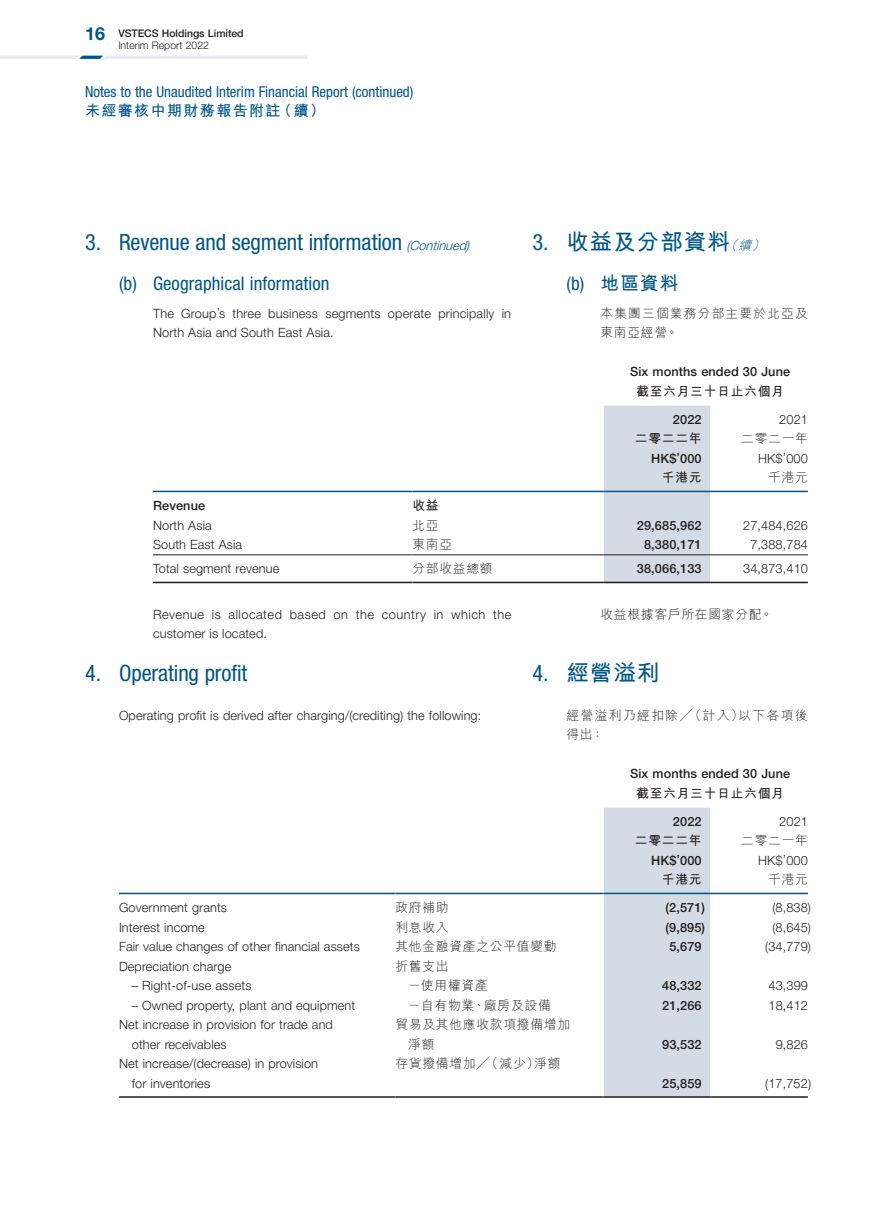
<style>
.page{position:relative;width:893px;height:1212px;background:#fff}
.page>*{position:absolute;margin:0;border:0;box-sizing:border-box;transform-origin:0 0}
.t1{font:condensed 22.5px "Helvetica Neue LT Std";letter-spacing:-.005em;color:#005587}
.t2{font:700 22.5px "M Hei HK";letter-spacing:.045em;color:#005587}
.t3{font:condensed 18.75px "Helvetica Neue LT Std";letter-spacing:.005em;color:#005587}
.t4{font:700 18.75px "M Hei HK";color:#005587}
.t5{font:700 18px "Helvetica Neue LT Std";color:#005587}
.t6{font:condensed 15px "Helvetica Neue LT Std";color:#005587}
.t7{font:700 15px "M Hei HK";letter-spacing:.095em;color:#005587}
.t8{font:300 12.75px/19.5px "Helvetica Neue LT Std";letter-spacing:.01em;color:#231f20}
.t9{font:500 12.75px "Helvetica Neue LT Std";letter-spacing:.01em;color:#231f20}
.t10{font:300 12.75px/19.5px "M Hei HK";letter-spacing:.06em;color:#231f20}
.t11{font:300 12.75px/19.5px "Helvetica Neue LT Std";letter-spacing:.04em;color:#231f20}
.t12{font:700 12.75px "M Hei HK";letter-spacing:.06em;color:#231f20}
.t13{font:300 12.75px/19.5px "M Hei HK";letter-spacing:.09em;color:#231f20}
.t14{font:300 12.75px/19.5px "M Hei HK";letter-spacing:.11em;color:#231f20}
.t15{font:500 10.5px "Helvetica Neue LT Std";color:#231f20}
.t16{font:300 10.5px "Helvetica Neue LT Std";color:#231f20}
.s1{font-weight:300;font-style:italic;font-stretch:normal;font-size:12.75px}
.s2{font-family:"Helvetica Neue LT Std";font-weight:400;font-stretch:condensed}
.s3{font-weight:300;font-style:italic;font-size:12.75px}
</style>
<div class="page">
<svg style="left:0;top:56px;width:307px;height:3px"></svg>
<div style="left:604px;top:406px;width:106px;height:176px;background:#d5dbe4"></div>
<hr style="left:153px;top:491px;width:259px;height:1px;background:#005587">
<hr style="left:412px;top:491px;width:192px;height:1px;background:#005587">
<hr style="left:604px;top:491px;width:106px;height:1px;background:#005587">
<hr style="left:710px;top:491px;width:98px;height:1px;background:#005587">
<hr style="left:153px;top:554px;width:259px;height:1px;background:#231f20">
<hr style="left:412px;top:554px;width:192px;height:1px;background:#231f20">
<hr style="left:604px;top:554px;width:106px;height:1px;background:#231f20">
<hr style="left:710px;top:554px;width:98px;height:1px;background:#231f20">
<hr style="left:153px;top:582px;width:259px;height:1px;background:#231f20">
<hr style="left:412px;top:582px;width:192px;height:1px;background:#231f20">
<hr style="left:604px;top:582px;width:106px;height:1px;background:#231f20">
<hr style="left:710px;top:582px;width:98px;height:1px;background:#231f20">
<div style="left:604px;top:808px;width:106px;height:288px;background:#d5dbe4"></div>
<hr style="left:119px;top:893px;width:276px;height:1px;background:#005587">
<hr style="left:395px;top:893px;width:209px;height:1px;background:#005587">
<hr style="left:604px;top:893px;width:106px;height:1px;background:#005587">
<hr style="left:710px;top:893px;width:98px;height:1px;background:#005587">
<hr style="left:119px;top:1096px;width:276px;height:2px;background:#231f20">
<hr style="left:395px;top:1096px;width:209px;height:2px;background:#231f20">
<hr style="left:604px;top:1096px;width:106px;height:2px;background:#231f20">
<hr style="left:710px;top:1096px;width:98px;height:2px;background:#231f20">
<h3 class="t5" style="left:85px;top:22px;width:22px">16</h3>
<p class="t15" style="left:118px;top:27px;width:127px">VSTECS Holdings Limited</p>
<p class="t16" style="left:118px;top:39px;width:92px">Interim Report 2022</p>
<p class="t6" style="left:85px;top:83px;width:330px">Notes to the Unaudited Interim Financial Report (continued)</p>
<p class="t7" style="left:85px;top:100px;width:242px">未經審核中期財務報告附註（續）</p>
<h1 class="t1" style="left:85px;top:229px;width:386px">3. Revenue and segment information <span class="s1">(Continued)</span></h1>
<h2 class="t3" style="left:119px;top:272px;width:212px">(b) Geographical information</h2>
<p class="t8" style="left:153px;top:303px;width:360px">The Group’s three business segments operate principally in<br>North Asia and South East Asia.</p>
<h1 class="t2" style="left:532px;top:225px;width:237px"><span class="s2">3.</span> 收益及分部資料<span class="s3">（續）</span></h1>
<h2 class="t4" style="left:566px;top:269px;width:114px"><span class="s2">(b)</span> 地區資料</h2>
<p class="t13" style="left:600px;top:303px;width:209px">本集團三個業務分部主要於北亞及東南亞經營。</p>
<p class="t9" style="left:630px;top:364px;width:162px">Six months ended 30 June</p>
<p class="t12" style="left:636px;top:382px;width:149px">截至六月三十日止六個月</p>
<p class="t9" style="left:673px;top:411px;width:30px">2022</p>
<p class="t8" style="left:779px;top:409px;width:30px">2021</p>
<p class="t12" style="left:635px;top:429px;width:68px">二零二二年</p>
<p class="t10" style="left:741px;top:428px;width:68px">二零二一年</p>
<p class="t9" style="left:651px;top:450px;width:52px">HK$’000</p>
<p class="t8" style="left:758px;top:448px;width:51px">HK$’000</p>
<p class="t12" style="left:662px;top:468px;width:41px">千港元</p>
<p class="t10" style="left:768px;top:467px;width:41px">千港元</p>
<p class="t9" style="left:153px;top:498px;width:54px">Revenue</p>
<p class="t12" style="left:412px;top:496px;width:28px">收益</p>
<p class="t8" style="left:153px;top:515px;width:60px">North Asia</p>
<p class="t10" style="left:412px;top:515px;width:28px">北亞</p>
<p class="t9" style="left:637px;top:517px;width:66px">29,685,962</p>
<p class="t8" style="left:743px;top:515px;width:66px">27,484,626</p>
<p class="t8" style="left:153px;top:534px;width:91px">South East Asia</p>
<p class="t10" style="left:412px;top:534px;width:41px">東南亞</p>
<p class="t9" style="left:644px;top:537px;width:59px">8,380,171</p>
<p class="t8" style="left:750px;top:534px;width:59px">7,388,784</p>
<p class="t8" style="left:153px;top:558px;width:128px">Total segment revenue</p>
<p class="t10" style="left:412px;top:558px;width:82px">分部收益總額</p>
<p class="t9" style="left:637px;top:561px;width:66px">38,066,133</p>
<p class="t8" style="left:743px;top:558px;width:66px">34,873,410</p>
<p class="t11" style="left:153px;top:604px;width:360px">Revenue is allocated based on the country in which the customer is located.</p>
<h1 class="t1" style="left:85px;top:660px;width:164px">4. Operating profit</h1>
<p class="t8" style="left:119px;top:705px;width:364px">Operating profit is derived after charging/(crediting) the following:</p>
<p class="t10" style="left:600px;top:604px;width:174px">收益根據客戶所在國家分配。</p>
<h1 class="t2" style="left:532px;top:657px;width:128px"><span class="s2">4.</span> 經營溢利</h1>
<p class="t14" style="left:566px;top:705px;width:243px">經營溢利乃經扣除╱（計入）以下各項後得出：</p>
<p class="t9" style="left:630px;top:766px;width:162px">Six months ended 30 June</p>
<p class="t12" style="left:636px;top:783px;width:149px">截至六月三十日止六個月</p>
<p class="t9" style="left:673px;top:813px;width:30px">2022</p>
<p class="t8" style="left:779px;top:811px;width:30px">2021</p>
<p class="t12" style="left:635px;top:831px;width:68px">二零二二年</p>
<p class="t10" style="left:741px;top:830px;width:68px">二零二一年</p>
<p class="t9" style="left:651px;top:852px;width:52px">HK$’000</p>
<p class="t8" style="left:758px;top:850px;width:51px">HK$’000</p>
<p class="t12" style="left:662px;top:870px;width:41px">千港元</p>
<p class="t10" style="left:768px;top:869px;width:41px">千港元</p>
<p class="t8" style="left:119px;top:897px;width:110px">Government grants</p>
<p class="t10" style="left:395px;top:897px;width:55px">政府補助</p>
<p class="t9" style="left:666px;top:900px;width:41px">(2,571)</p>
<p class="t8" style="left:772px;top:897px;width:40px">(8,838)</p>
<p class="t8" style="left:119px;top:917px;width:87px">Interest income</p>
<p class="t10" style="left:395px;top:917px;width:55px">利息收入</p>
<p class="t9" style="left:666px;top:919px;width:41px">(9,895)</p>
<p class="t8" style="left:772px;top:917px;width:40px">(8,645)</p>
<p class="t8" style="left:119px;top:936px;width:242px">Fair value changes of other financial assets</p>
<p class="t10" style="left:395px;top:936px;width:163px">其他金融資產之公平值變動</p>
<p class="t9" style="left:669px;top:939px;width:34px">5,679</p>
<p class="t8" style="left:765px;top:936px;width:47px">(34,779)</p>
<p class="t8" style="left:119px;top:956px;width:114px">Depreciation charge</p>
<p class="t10" style="left:395px;top:956px;width:55px">折舊支出</p>
<p class="t8" style="left:132px;top:975px;width:121px">– Right-of-use assets</p>
<p class="t10" style="left:408px;top:975px;width:81px">－使用權資產</p>
<p class="t9" style="left:662px;top:978px;width:41px">48,332</p>
<p class="t8" style="left:768px;top:975px;width:41px">43,399</p>
<p class="t8" style="left:132px;top:995px;width:225px">– Owned property, plant and equipment</p>
<p class="t10" style="left:408px;top:995px;width:144px">－自有物業、廠房及設備</p>
<p class="t9" style="left:662px;top:997px;width:41px">21,266</p>
<p class="t8" style="left:768px;top:995px;width:41px">18,412</p>
<p class="t8" style="left:132px;top:1014px;width:203px;text-indent:-13px">Net increase in provision for trade and other receivables</p>
<p class="t10" style="left:408px;top:1014px;width:163px;text-indent:-13px">貿易及其他應收款項撥備增加淨額</p>
<p class="t9" style="left:662px;top:1036px;width:41px">93,532</p>
<p class="t8" style="left:776px;top:1034px;width:34px">9,826</p>
<p class="t8" style="left:132px;top:1053px;width:188px;text-indent:-13px">Net increase/(decrease) in provision for inventories</p>
<p class="t10" style="left:395px;top:1053px;width:167px">存貨撥備增加╱（減少）淨額</p>
<p class="t9" style="left:662px;top:1075px;width:41px">25,859</p>
<p class="t8" style="left:765px;top:1073px;width:47px">(17,752)</p>
</div>
